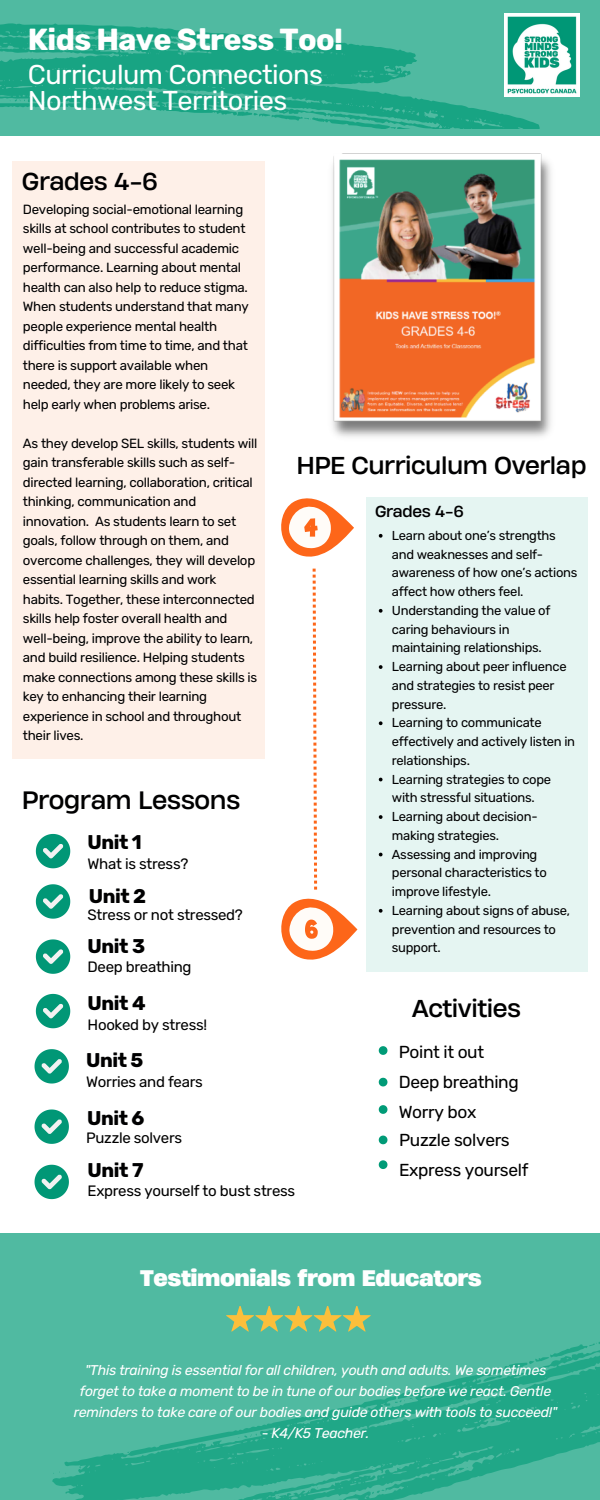
<style>
.page{position:relative;width:600px;height:1500px;background:#fff}
.page>*{position:absolute;margin:0;border:0;box-sizing:border-box;transform-origin:0 0}
.t1{font:700 30.4px "Rubik";letter-spacing:-.02em;color:#fff}
.t2{font:27.2px/26.2px "Rubik";letter-spacing:-.02em;color:#fff}
.t3{font:23.7px "Heading Now 74";letter-spacing:-.02em;color:#000001}
.t4{font:23px "Heading Now 74";letter-spacing:-.02em;color:#000001}
.t5{font:700 21.2px "Heading Now 76";letter-spacing:-.02em;color:#fff}
.t6{font:700 19.8px "Rubik";letter-spacing:-.02em;color:#000001}
.t7{font:17.3px/30px "Rubik";letter-spacing:-.02em;color:#000}
.t8{font:15px "Rubik";letter-spacing:-.02em;color:#000}
.t9{font:15px "Heading Now 74";letter-spacing:-.02em;color:#000001}
.t10{font:italic 14.1px/21px "Rubik";letter-spacing:-.02em;color:#fff;text-align:center}
.t11{font:13.3px/19.5px "Rubik";letter-spacing:-.02em;color:#000001}
.t12{font:13px/18.8px "Rubik";letter-spacing:-.02em;color:#000001}
</style>
<div class="page">
<div style="left:0;top:1233px;width:600px;height:267px;background:#50baa1"></div>
<div style="left:0;top:0;width:600px;height:136px;background:#50baa1"></div>
<svg style="left:0;top:23px;width:540px;height:105px;fill:#1aa584"></svg>
<svg style="left:52px;top:1342px;width:548px;height:158px"></svg>
<svg style="left:226px;top:1306px;width:145px;height:26px"></svg>
<img style="left:504px;top:13px;width:75px;height:83px">
<svg style="left:36px;top:834px;width:34px;height:34px"></svg>
<svg style="left:36px;top:884px;width:34px;height:35px"></svg>
<svg style="left:36px;top:939px;width:34px;height:35px"></svg>
<svg style="left:36px;top:994px;width:34px;height:34px"></svg>
<div style="left:367px;top:497px;width:220px;height:474px;background:#e5f5f2"></div>
<div style="left:13px;top:161px;width:252px;height:597px;background:#fef0e8"></div>
<svg style="left:281px;top:498px;width:73px;height:59px"></svg>
<svg style="left:281px;top:898px;width:76px;height:62px"></svg>
<svg style="left:379px;top:1046px;width:8px;height:9px"></svg>
<svg style="left:379px;top:1078px;width:8px;height:8px"></svg>
<svg style="left:379px;top:1105px;width:8px;height:9px"></svg>
<svg style="left:35px;top:1049px;width:34px;height:35px"></svg>
<svg style="left:35px;top:1109px;width:34px;height:35px"></svg>
<svg style="left:35px;top:1165px;width:34px;height:34px"></svg>
<svg style="left:379px;top:1136px;width:8px;height:8px"></svg>
<svg style="left:379px;top:1160px;width:8px;height:9px"></svg>
<img style="left:332px;top:153px;width:219px;height:284px">
<svg style="left:379px;top:534px;width:4px;height:4px"></svg>
<svg style="left:379px;top:609px;width:4px;height:4px"></svg>
<svg style="left:379px;top:665px;width:4px;height:4px"></svg>
<svg style="left:379px;top:721px;width:4px;height:4px"></svg>
<svg style="left:379px;top:778px;width:4px;height:3px"></svg>
<svg style="left:379px;top:815px;width:4px;height:4px"></svg>
<svg style="left:379px;top:853px;width:4px;height:3px"></svg>
<svg style="left:379px;top:909px;width:4px;height:4px"></svg>
<svg style="left:313px;top:569px;width:4px;height:321px"></svg>
<h1 class="t1" style="left:28px;top:22px;width:317px">Kids Have Stress Too!</h1>
<p class="t2" style="left:28px;top:62px;width:297px">Curriculum Connections<br>Northwest Territories</p>
<p class="t4" style="left:22px;top:166px;width:138px">Grades 4-6</p>
<p class="t11" style="left:23px;top:199px;width:227px">Developing social-emotional learning skills at school contributes to student well-being and successful academic performance. Learning about mental health can also help to reduce stigma.<br>When students understand that many people experience mental health difficulties from time to time, and that there is support available when needed, they are more likely to seek help early when problems arise.</p>
<p class="t11" style="left:23px;top:433px;width:236px">As they develop SEL skills, students will gain transferable skills such as self&shy;directed learning, collaboration, critical thinking, communication and innovation. As students learn to set goals, follow through on them, and overcome challenges, they will develop essential learning skills and work habits. Together, these interconnected skills help foster overall health and well-being, improve the ability to learn, and build resilience. Helping students make connections among these skills is key to enhancing their learning experience in school and throughout their lives.</p>
<p class="t4" style="left:296px;top:450px;width:291px">HPE Curriculum Overlap</p>
<h3 class="t9" style="left:375px;top:501px;width:90px">Grades 4-6</h3>
<h3 class="t12" style="left:392px;top:526px;width:187px">Learn about one’s strengths and weaknesses and self&shy;awareness of how one’s actions affect how others feel.</h3>
<p class="t12" style="left:392px;top:601px;width:160px">Understanding the value of caring behaviours in maintaining relationships.</p>
<p class="t12" style="left:392px;top:657px;width:176px">Learning about peer influence and strategies to resist peer pressure.</p>
<p class="t12" style="left:392px;top:714px;width:185px">Learning to communicate effectively and actively listen in relationships.</p>
<p class="t12" style="left:392px;top:770px;width:161px">Learning strategies to cope with stressful situations.</p>
<p class="t12" style="left:392px;top:807px;width:147px">Learning about decision&shy;making strategies.</p>
<p class="t12" style="left:392px;top:845px;width:157px">Assessing and improving personal characteristics to improve lifestyle.</p>
<p class="t12" style="left:392px;top:901px;width:180px">Learning about signs of abuse, prevention and resources to support.</p>
<p class="t3" style="left:22px;top:784px;width:220px">Program Lessons</p>
<h5 class="t6" style="left:88px;top:831px;width:56px">Unit 1</h5>
<p class="t8" style="left:88px;top:855px;width:102px">What is stress?</p>
<p class="t6" style="left:89px;top:884px;width:59px">Unit 2</p>
<p class="t8" style="left:88px;top:906px;width:157px">Stress or not stressed?</p>
<h5 class="t6" style="left:88px;top:935px;width:59px">Unit 3</h5>
<p class="t8" style="left:88px;top:958px;width:106px">Deep breathing</p>
<p class="t6" style="left:88px;top:992px;width:60px">Unit 4</p>
<h5 class="t8" style="left:88px;top:1016px;width:121px">Hooked by stress!</h5>
<p class="t6" style="left:86px;top:1049px;width:59px">Unit 5</p>
<p class="t8" style="left:86px;top:1073px;width:118px">Worries and fears</p>
<p class="t6" style="left:87px;top:1107px;width:59px">Unit 6</p>
<h5 class="t8" style="left:86px;top:1129px;width:97px">Puzzle solvers</h5>
<p class="t6" style="left:88px;top:1159px;width:57px">Unit 7</p>
<p class="t8" style="left:88px;top:1182px;width:209px">Express yourself to bust stress</p>
<p class="t4" style="left:412px;top:993px;width:111px">Activities</p>
<h3 class="t7" style="left:399px;top:1037px;width:122px">Point it out<br>Deep breathing<br>Worry box</h3>
<h5 class="t7" style="left:399px;top:1125px;width:131px">Puzzle solvers<br>Express yourself</h5>
<h2 class="t5" style="left:140px;top:1264px;width:343px">Testimonials from Educators</h2>
<p class="t10" style="left:74px;top:1359px;width:485px">"This training is essential for all children, youth and adults. We sometimes forget to take a moment to be in tune of our bodies before we react. Gentle reminders to take care of our bodies and guide others with tools to succeed!"</p>
<p class="t10" style="left:262px;top:1422px;width:109px">- K4/K5 Teacher.</p>
</div>
